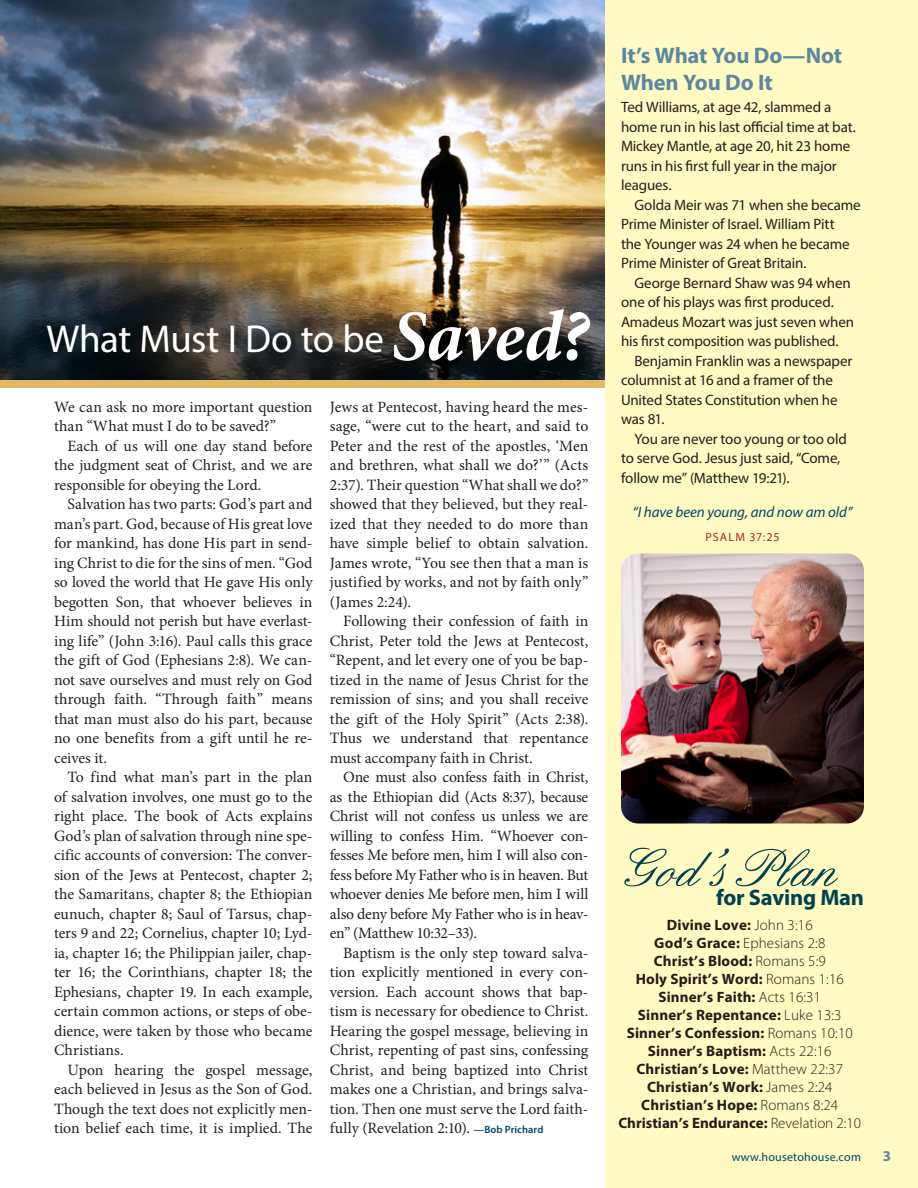
<style>
.page{position:relative;width:918px;height:1188px;background:#fff}
.page>*{position:absolute;margin:0;border:0;box-sizing:border-box;transform-origin:0 0}
.Side_Article_Heading{font:italic 700 72px "Minion Pro";letter-spacing:-.015em;color:#fff}
.t1{font:57px "English";letter-spacing:-.01em;color:#00446a}
.Side_Article_Heading-2{font:39px "Myriad Pro";letter-spacing:-.015em;color:#fff}
.Side_Article_Heading-3{font:700 22.5px/27px "Myriad Pro";letter-spacing:-.005em;color:#5c87a1}
.t2{font:700 22.5px "Myriad Pro";letter-spacing:-.01em;color:#00446a}
.Body_Serif{font:15.75px/19.5px "Minion Pro";color:#231f20;text-align:justify}
.Body_Sans-Serif{font:15px/19.5px "Myriad Pro";letter-spacing:-.01em;color:#231f20}
.t3{font:700 15px/18px "Myriad Pro";letter-spacing:.01em;color:#231f20;text-align:center}
.scripture_1{font:italic 15px "Myriad Pro";letter-spacing:-.005em;color:#00446a}
.t4{font:700 15px "Myriad Pro";color:#5c87a1}
.t5{font:12px "Myriad Pro";letter-spacing:.02em;color:#00446a}
.scripture_attributio{font:12px "Myriad Pro";letter-spacing:.095em;color:#b22423}
.s1{font-family:"Myriad Pro";font-weight:600;font-size:10.5px;color:#00446a}
.s2{font-weight:300}
</style>
<div class="page">
<img style="left:0;top:0;width:605px;height:380px">
<div style="left:0;top:380px;width:605px;height:8px;background:#dfb964"></div>
<div style="left:605px;top:0;width:313px;height:1188px;background:#fffac1"></div>
<img style="left:621px;top:554px;width:243px;height:270px">
<p class="Side_Article_Heading-2" style="left:46px;top:315px;width:339px">What Must I Do to be</p>
<p class="Side_Article_Heading" style="left:391px;top:285px;width:198px">Saved?</p>
<p class="Body_Serif" style="left:54px;top:397px;width:260px">We can ask no more important question than “What must I do to be saved?”</p>
<p class="Body_Serif" style="left:54px;top:436px;width:260px;text-indent:14px">Each of us will one day stand before the judgment seat of Christ, and we are responsible for obeying the Lord.</p>
<p class="Body_Serif" style="left:54px;top:494px;width:260px;text-indent:14px">Salvation has two parts: God’s part and man’s part. God, because of His great love for mankind, has done His part in send&shy;ing Christ to die for the sins of men. “God so loved the world that He gave His only begotten Son, that whoever believes in Him should not perish but have everlast&shy;ing life” (John 3:16). Paul calls this grace the gift of God (Ephesians 2:8). We can&shy;not save ourselves and must rely on God through faith. “Through faith” means that man must also do his part, because no one benefits from a gift until he re&shy;ceives it.</p>
<p class="Body_Serif" style="left:54px;top:767px;width:260px;text-indent:14px">To find what man’s part in the plan of salvation involves, one must go to the right place. The book of Acts explains God’s plan of salvation through nine spe&shy;cific accounts of conversion: The conver&shy;sion of the Jews at Pentecost, chapter 2; the Samaritans, chapter 8; the Ethiopian eunuch, chapter 8; Saul of Tarsus, chap&shy;ters 9 and 22; Cornelius, chapter 10; Lyd&shy;ia, chapter 16; the Philippian jailer, chap&shy;ter 16; the Corinthians, chapter 18; the Ephesians, chapter 19. In each example, certain common actions, or steps of obe&shy;dience, were taken by those who became Christians.</p>
<p class="Body_Serif" style="left:54px;top:1060px;width:260px;text-indent:14px">Upon hearing the gospel message, each believed in Jesus as the Son of God.<br>Though the text does not explicitly men&shy;tion belief each time, it is implied. The</p>
<p class="Body_Serif" style="left:330px;top:397px;width:260px">Jews at Pentecost, having heard the mes&shy;sage, “were cut to the heart, and said to Peter and the rest of the apostles, ‘Men and brethren, what shall we do?’” (Acts 2:37). Their question “What shall we do?” showed that they believed, but they real&shy;ized that they needed to do more than have simple belief to obtain salvation.<br>James wrote, “You see then that a man is justified by works, and not by faith only” (James 2:24).</p>
<p class="Body_Serif" style="left:330px;top:611px;width:260px;text-indent:14px">Following their confession of faith in Christ, Peter told the Jews at Pentecost, “Repent, and let every one of you be bap&shy;tized in the name of Jesus Christ for the remission of sins; and you shall receive the gift of the Holy Spirit” (Acts 2:38).<br>Thus we understand that repentance must accompany faith in Christ.</p>
<p class="Body_Serif" style="left:330px;top:767px;width:260px;text-indent:14px">One must also confess faith in Christ, as the Ethiopian did (Acts 8:37), because Christ will not confess us unless we are willing to confess Him. “Whoever con&shy;fesses Me before men, him I will also con&shy;fess before My Father who is in heaven. But whoever denies Me before men, him I will also deny before My Father who is in heav&shy;en” (Matthew 10:32–33).</p>
<p class="Body_Serif" style="left:330px;top:943px;width:260px;text-indent:14px">Baptism is the only step toward salva&shy;tion explicitly mentioned in every con&shy;version. Each account shows that bap&shy;tism is necessary for obedience to Christ.<br>Hearing the gospel message, believing in Christ, repenting of past sins, confessing Christ, and being baptized into Christ makes one a Christian, and brings salva&shy;tion. Then one must serve the Lord faith&shy;fully (Revelation 2:10). <span class="s1">—Bob Prichard</span></p>
<p class="Side_Article_Heading-3" style="left:621px;top:41px;width:223px">It’s What You Do—Not<br>When You Do It</p>
<p class="Body_Sans-Serif" style="left:621px;top:97px;width:236px">Ted Williams, at age 42, slammed a home run in his last official time at bat.<br>Mickey Mantle, at age 20, hit 23 home runs in his first full year in the major leagues.</p>
<p class="Body_Sans-Serif" style="left:621px;top:195px;width:241px;text-indent:14px">Golda Meir was 71 when she became Prime Minister of Israel. William Pitt<br>the Younger was 24 when he became Prime Minister of Great Britain.</p>
<p class="Body_Sans-Serif" style="left:621px;top:273px;width:235px;text-indent:14px">George Bernard Shaw was 94 when one of his plays was first produced.<br>Amadeus Mozart was just seven when his first composition was published.</p>
<p class="Body_Sans-Serif" style="left:621px;top:351px;width:233px;text-indent:14px">Benjamin Franklin was a newspaper columnist at 16 and a framer of the<br>United States Constitution when he was 81.</p>
<p class="Body_Sans-Serif" style="left:621px;top:429px;width:228px;text-indent:14px">You are never too young or too old to serve God. Jesus just said, “Come, follow me” (Matthew 19:21).</p>
<p class="scripture_1" style="left:633px;top:503px;width:221px">“I have been young, and now am old”</p>
<p class="scripture_attributio" style="left:705px;top:530px;width:76px">PSALM 37:25</p>
<h2 class="t1" style="left:627px;top:838px;width:222px">God’s Plan</h2>
<h3 class="t2" style="left:716px;top:883px;width:149px">for Saving Man</h3>
<p class="t3" style="left:618px;top:915px;width:244px">Divine Love: <span class="s2">John 3:16<br></span>God’s Grace: <span class="s2">Ephesians 2:8<br></span>Christ’s Blood: <span class="s2">Romans 5:9<br></span>Holy Spirit’s Word: <span class="s2">Romans 1:16<br></span>Sinner’s Faith: <span class="s2">Acts 16:31<br></span>Sinner’s Repentance: <span class="s2">Luke 13:3<br></span>Sinner’s Confession: <span class="s2">Romans 10:10<br></span>Sinner’s Baptism: <span class="s2">Acts 22:16<br></span>Christian’s Love: <span class="s2">Matthew 22:37<br></span>Christian’s Work: <span class="s2">James 2:24<br></span>Christian’s Hope: <span class="s2">Romans 8:24<br></span>Christian’s Endurance: <span class="s2">Revelation 2:10</span></p>
<p class="t5" style="left:732px;top:1150px;width:131px">www.housetohouse.com</p>
<p class="t4" style="left:883px;top:1146px;width:10px">3</p>
</div>
